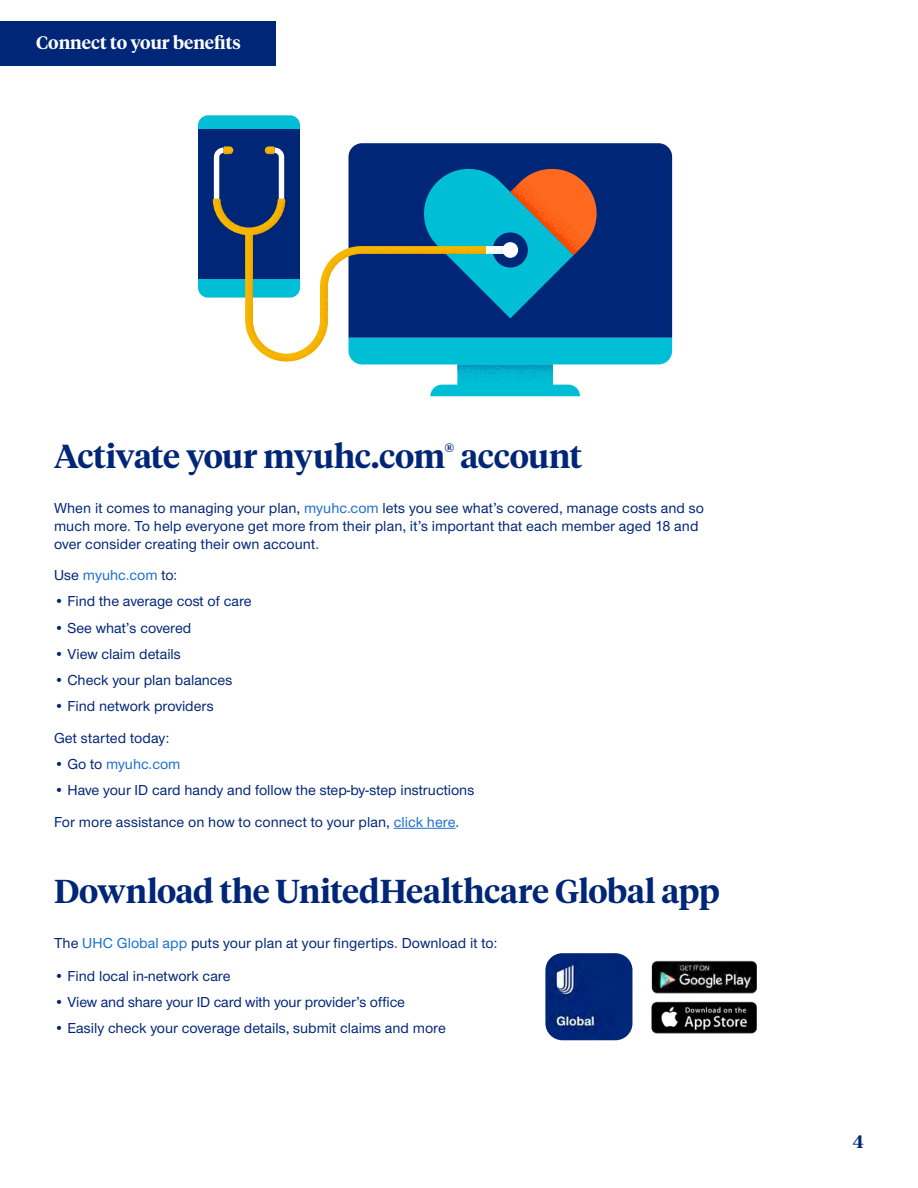
<style>
.page{position:relative;width:918px;height:1188px;background:#fff}
.page>*{position:absolute;margin:0;border:0;box-sizing:border-box;transform-origin:0 0}
.H1{font:600 33px "UHC Serif Headline";letter-spacing:-.01em;color:#002677}
.H4{font:600 18px "UHC Serif Headline";color:#fff}
.t1{font:600 18px "UHC Serif Headline";color:#002677}
.t2{font:500 15px/18px "UHC Sans";color:#002677}
.t3{font:500 15px "UHC Sans";color:#196ecf}
.s1{color:#196ecf}
.s2{color:#002677}
</style>
<div class="page">
<hr style="left:394px;top:828px;width:62px;height:1px;background:#196ecf">
<div style="left:0;top:21px;width:276px;height:45px;background:#002677"></div>
<img style="left:651px;top:960px;width:106px;height:34px">
<img style="left:651px;top:1001px;width:106px;height:33px">
<div style="left:349px;top:143px;width:323px;height:195px;background:#002677"></div>
<svg style="left:198px;top:115px;width:102px;height:183px;background:#144e8d"></svg>
<svg style="left:215px;top:199px;width:272px;height:162px"></svg>
<svg style="left:420px;top:165px;width:181px;height:153px;background:#2e6f8b"></svg>
<div style="left:502px;top:242px;width:16px;height:16px;background:#fff;border-radius:50%"></div>
<svg style="left:349px;top:338px;width:323px;height:58px"></svg>
<img style="left:545px;top:953px;width:87px;height:87px">
<p class="H4" style="left:36px;top:30px;width:206px">Connect to your benefits</p>
<h1 class="H1" style="left:54px;top:433px;width:530px">Activate your myuhc.com<sup>®</sup> account</h1>
<p class="t2" style="left:54px;top:498px;width:652px">When it comes to managing your plan, <span class="s1">myuhc.com</span> lets you see what’s covered, manage costs and so much more. To help everyone get more from their plan, it’s important that each member aged 18 and over consider creating their own account.</p>
<p class="t3" style="left:54px;top:565px;width:125px"><span class="s2">Use</span> myuhc.com <span class="s2">to:</span></p>
<p class="t2" style="left:54px;top:592px;width:199px">• Find the average cost of care</p>
<p class="t2" style="left:54px;top:618px;width:139px">• See what’s covered</p>
<p class="t2" style="left:54px;top:644px;width:128px">• View claim details</p>
<p class="t2" style="left:54px;top:670px;width:180px">• Check your plan balances</p>
<p class="t2" style="left:54px;top:697px;width:161px">• Find network providers</p>
<p class="t2" style="left:54px;top:728px;width:117px">Get started today:</p>
<p class="t3" style="left:54px;top:754px;width:128px"><span class="s2">• Go to</span> myuhc.com</p>
<p class="t2" style="left:54px;top:781px;width:422px">• Have your ID card handy and follow the step-by-step instructions</p>
<p class="t2" style="left:54px;top:812px;width:407px">For more assistance on how to connect to your plan, <span class="s1">click here</span>.</p>
<h1 class="H1" style="left:54px;top:868px;width:667px">Download the UnitedHealthcare Global app</h1>
<p class="t2" style="left:54px;top:933px;width:445px">The <span class="s1">UHC Global app</span> puts your plan at your fingertips. Download it to:</p>
<p class="t2" style="left:54px;top:966px;width:178px">• Find local in-network care</p>
<p class="t2" style="left:54px;top:992px;width:353px">• View and share your ID card with your provider’s office</p>
<p class="t2" style="left:54px;top:1018px;width:393px">• Easily check your coverage details, submit claims and more</p>
<p class="t1" style="left:853px;top:1129px;width:13px">4</p>
</div>
